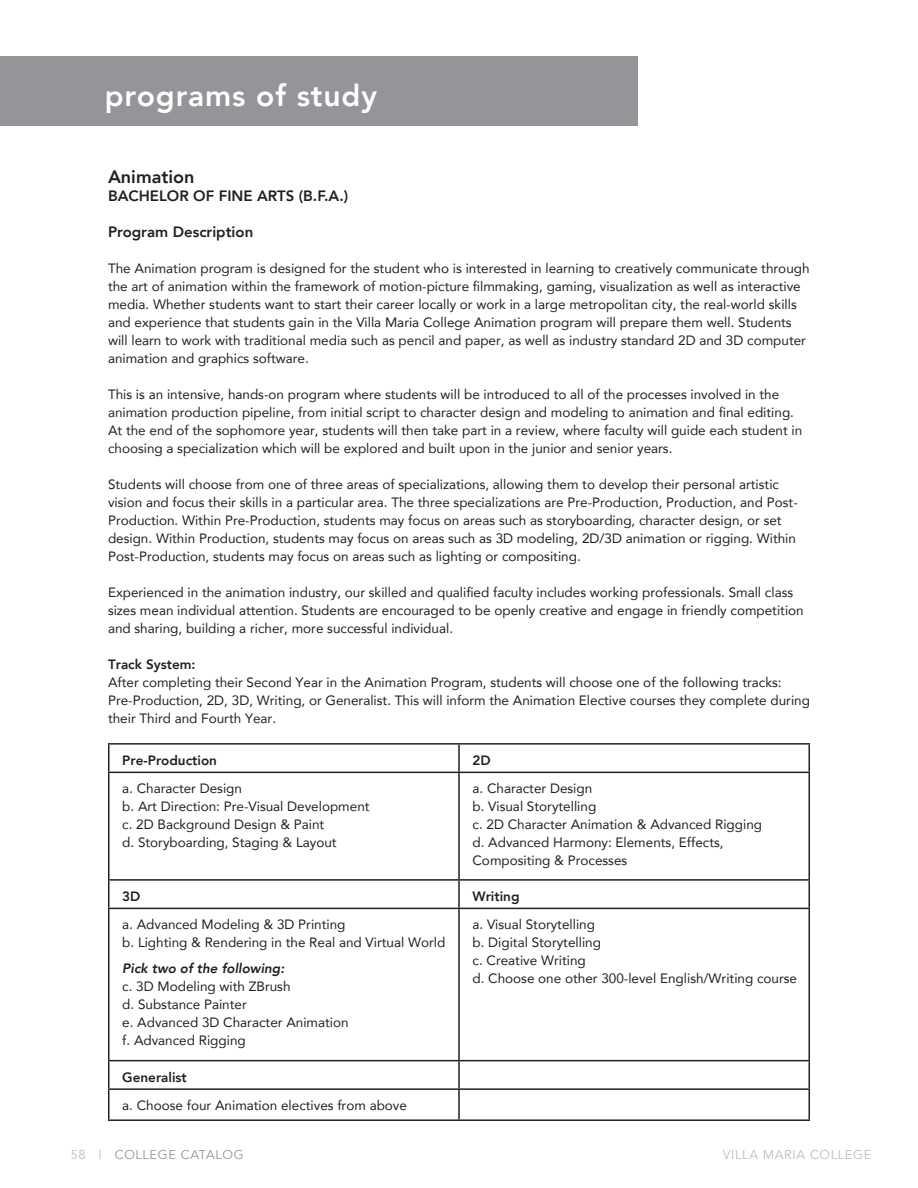
<style>
.page{position:relative;width:918px;height:1188px;background:#fff}
.page>*{position:absolute;margin:0;border:0;box-sizing:border-box;transform-origin:0 0}
.t1{font:800 30px "Avenir";letter-spacing:.03em;color:#fff}
.t2{font:800 18px "Avenir";color:#231f20}
.t3{font:800 15px "Avenir";color:#231f20}
.t4{font:13.5px/18px "Avenir";color:#231f20}
.t5{font:800 13.5px "Avenir";color:#231f20}
.t6{font:italic 800 13.5px "Avenir";color:#231f20}
.t7{font:12.75px "Avenir";letter-spacing:.05em;color:#939598}
.t8{font:12.75px "Avenir";letter-spacing:.05em;color:#bcbdc0}
.s1{color:#bcbdc0}
</style>
<div class="page">
<div style="left:0;top:56px;width:637px;height:69px;background:#939598"></div>
<hr style="left:108px;top:743px;width:351px;height:2px;background:#231f20">
<hr style="left:108px;top:745px;width:2px;height:27px;background:#231f20">
<hr style="left:459px;top:743px;width:351px;height:2px;background:#231f20">
<hr style="left:458px;top:745px;width:2px;height:27px;background:#231f20">
<hr style="left:808px;top:745px;width:2px;height:27px;background:#231f20">
<hr style="left:108px;top:772px;width:351px;height:1px;background:#231f20">
<hr style="left:108px;top:773px;width:2px;height:106px;background:#231f20">
<hr style="left:459px;top:772px;width:351px;height:1px;background:#231f20">
<hr style="left:458px;top:773px;width:2px;height:106px;background:#231f20">
<hr style="left:808px;top:773px;width:2px;height:106px;background:#231f20">
<hr style="left:108px;top:879px;width:351px;height:2px;background:#231f20">
<hr style="left:108px;top:881px;width:2px;height:27px;background:#231f20">
<hr style="left:459px;top:879px;width:351px;height:2px;background:#231f20">
<hr style="left:458px;top:881px;width:2px;height:27px;background:#231f20">
<hr style="left:808px;top:881px;width:2px;height:27px;background:#231f20">
<hr style="left:108px;top:908px;width:351px;height:1px;background:#231f20">
<hr style="left:108px;top:909px;width:2px;height:151px;background:#231f20">
<hr style="left:459px;top:908px;width:351px;height:1px;background:#231f20">
<hr style="left:458px;top:909px;width:2px;height:151px;background:#231f20">
<hr style="left:808px;top:909px;width:2px;height:151px;background:#231f20">
<hr style="left:108px;top:1060px;width:351px;height:1px;background:#231f20">
<hr style="left:108px;top:1061px;width:2px;height:27px;background:#231f20">
<hr style="left:459px;top:1060px;width:351px;height:1px;background:#231f20">
<hr style="left:458px;top:1061px;width:2px;height:27px;background:#231f20">
<hr style="left:808px;top:1061px;width:2px;height:27px;background:#231f20">
<hr style="left:108px;top:1088px;width:351px;height:2px;background:#231f20">
<hr style="left:108px;top:1090px;width:2px;height:29px;background:#231f20">
<hr style="left:459px;top:1088px;width:351px;height:2px;background:#231f20">
<hr style="left:458px;top:1090px;width:2px;height:29px;background:#231f20">
<hr style="left:808px;top:1090px;width:2px;height:29px;background:#231f20">
<hr style="left:108px;top:1119px;width:351px;height:2px;background:#231f20">
<hr style="left:459px;top:1119px;width:351px;height:2px;background:#231f20">
<h1 class="t1" style="left:105px;top:72px;width:274px">programs of study</h1>
<h2 class="t2" style="left:108px;top:163px;width:88px">Animation</h2>
<p class="t3" style="left:108px;top:184px;width:242px">BACHELOR OF FINE ARTS (B.F.A.)</p>
<p class="t3" style="left:108px;top:220px;width:147px">Program Description</p>
<p class="t4" style="left:108px;top:259px;width:703px">The Animation program is designed for the student who is interested in learning to creatively communicate through the art of animation within the framework of motion-picture filmmaking, gaming, visualization as well as interactive media. Whether students want to start their career locally or work in a large metropolitan city, the real-world skills and experience that students gain in the Villa Maria College Animation program will prepare them well. Students will learn to work with traditional media such as pencil and paper, as well as industry standard 2D and 3D computer animation and graphics software.</p>
<p class="t4" style="left:108px;top:385px;width:696px">This is an intensive, hands-on program where students will be introduced to all of the processes involved in the animation production pipeline, from initial script to character design and modeling to animation and final editing.<br>At the end of the sophomore year, students will then take part in a review, where faculty will guide each student in choosing a specialization which will be explored and built upon in the junior and senior years.</p>
<p class="t4" style="left:108px;top:475px;width:691px">Students will choose from one of three areas of specializations, allowing them to develop their personal artistic vision and focus their skills in a particular area. The three specializations are Pre-Production, Production, and Post-Production. Within Pre-Production, students may focus on areas such as storyboarding, character design, or set design. Within Production, students may focus on areas such as 3D modeling, 2D/3D animation or rigging. Within Post-Production, students may focus on areas such as lighting or compositing.</p>
<p class="t4" style="left:108px;top:583px;width:697px">Experienced in the animation industry, our skilled and qualified faculty includes working professionals. Small class sizes mean individual attention. Students are encouraged to be openly creative and engage in friendly competition and sharing, building a richer, more successful individual.</p>
<p class="t5" style="left:108px;top:654px;width:89px">Track System:</p>
<p class="t4" style="left:108px;top:673px;width:704px">After completing their Second Year in the Animation Program, students will choose one of the following tracks:<br>Pre-Production, 2D, 3D, Writing, or Generalist. This will inform the Animation Elective courses they complete during their Third and Fourth Year.</p>
<p class="t5" style="left:122px;top:750px;width:96px">Pre-Production</p>
<p class="t5" style="left:472px;top:750px;width:20px">2D</p>
<p class="t4" style="left:122px;top:779px;width:249px">a. Character Design<br>b. Art Direction: Pre-Visual Development c. 2D Background Design &amp; Paint<br>d. Storyboarding, Staging &amp; Layout</p>
<p class="t4" style="left:472px;top:779px;width:291px">a. Character Design<br>b. Visual Storytelling<br>c. 2D Character Animation &amp; Advanced Rigging d. Advanced Harmony: Elements, Effects,<br>Compositing &amp; Processes</p>
<p class="t5" style="left:122px;top:886px;width:20px">3D</p>
<p class="t5" style="left:472px;top:886px;width:49px">Writing</p>
<p class="t4" style="left:122px;top:915px;width:325px">a. Advanced Modeling &amp; 3D Printing<br>b. Lighting &amp; Rendering in the Real and Virtual World</p>
<p class="t6" style="left:122px;top:960px;width:164px">Pick two of the following:</p>
<p class="t4" style="left:122px;top:977px;width:228px">c. 3D Modeling with ZBrush<br>d. Substance Painter<br>e. Advanced 3D Character Animation f. Advanced Rigging</p>
<p class="t4" style="left:472px;top:915px;width:326px">a. Visual Storytelling<br>b. Digital Storytelling<br>c. Creative Writing<br>d. Choose one other 300-level English/Writing course</p>
<p class="t5" style="left:122px;top:1066px;width:66px">Generalist</p>
<p class="t4" style="left:122px;top:1096px;width:286px">a. Choose four Animation electives from above</p>
<p class="t7" style="left:71px;top:1147px;width:174px"><span class="s1">58 |</span> COLLEGE CATALOG</p>
<p class="t8" style="left:723px;top:1147px;width:150px">VILLA MARIA COLLEGE</p>
</div>
